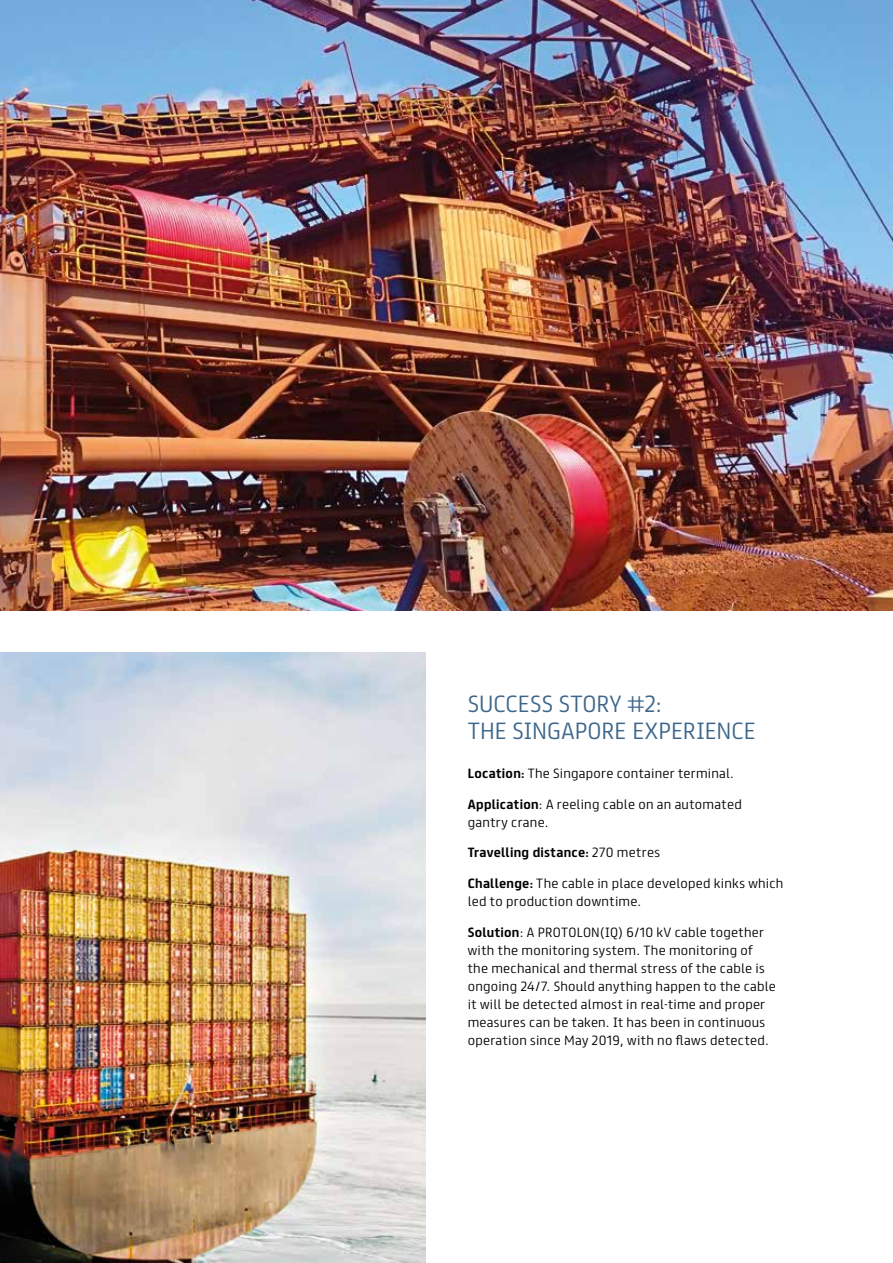
<style>
.page{position:relative;width:893px;height:1263px;background:#fff}
.page>*{position:absolute;margin:0;border:0;box-sizing:border-box;transform-origin:0 0}
.t1{font:300 21px/27px "FS Truman";letter-spacing:.005em;color:#3d668b}
.t2{font:300 12px/18px "FS Truman";letter-spacing:.025em;color:#000}
.t3{font:700 12px "FS Truman";letter-spacing:.02em;color:#000}
.s1{font-weight:700}
.s2{font-weight:300}
</style>
<div class="page">
<img style="left:0;top:653px;width:425px;height:610px">
<img style="left:0;top:0;width:893px;height:610px">
<h1 class="t1" style="left:468px;top:688px;width:289px">SUCCESS STORY #2:<br>THE SINGAPORE EXPERIENCE</h1>
<p class="t2" style="left:468px;top:763px;width:268px"><span class="s1">Location:</span> The Singapore container terminal.</p>
<p class="t2" style="left:468px;top:794px;width:275px"><span class="s1">Application</span>: A reeling cable on an automated gantry crane.</p>
<p class="t3" style="left:468px;top:842px;width:194px">Travelling distance: <span class="s2">270 metres</span></p>
<p class="t2" style="left:468px;top:873px;width:317px"><span class="s1">Challenge:</span> The cable in place developed kinks which led to production downtime.</p>
<p class="t2" style="left:468px;top:922px;width:310px"><span class="s1">Solution</span>: A PROTOLON(IQ) 6/10 kV cable together with the monitoring system. The monitoring of the mechanical and thermal stress of the cable is ongoing 24/7. Should anything happen to the cable it will be detected almost in real-time and proper measures can be taken. It has been in continuous operation since May 2019, with no flaws detected.</p>
</div>
